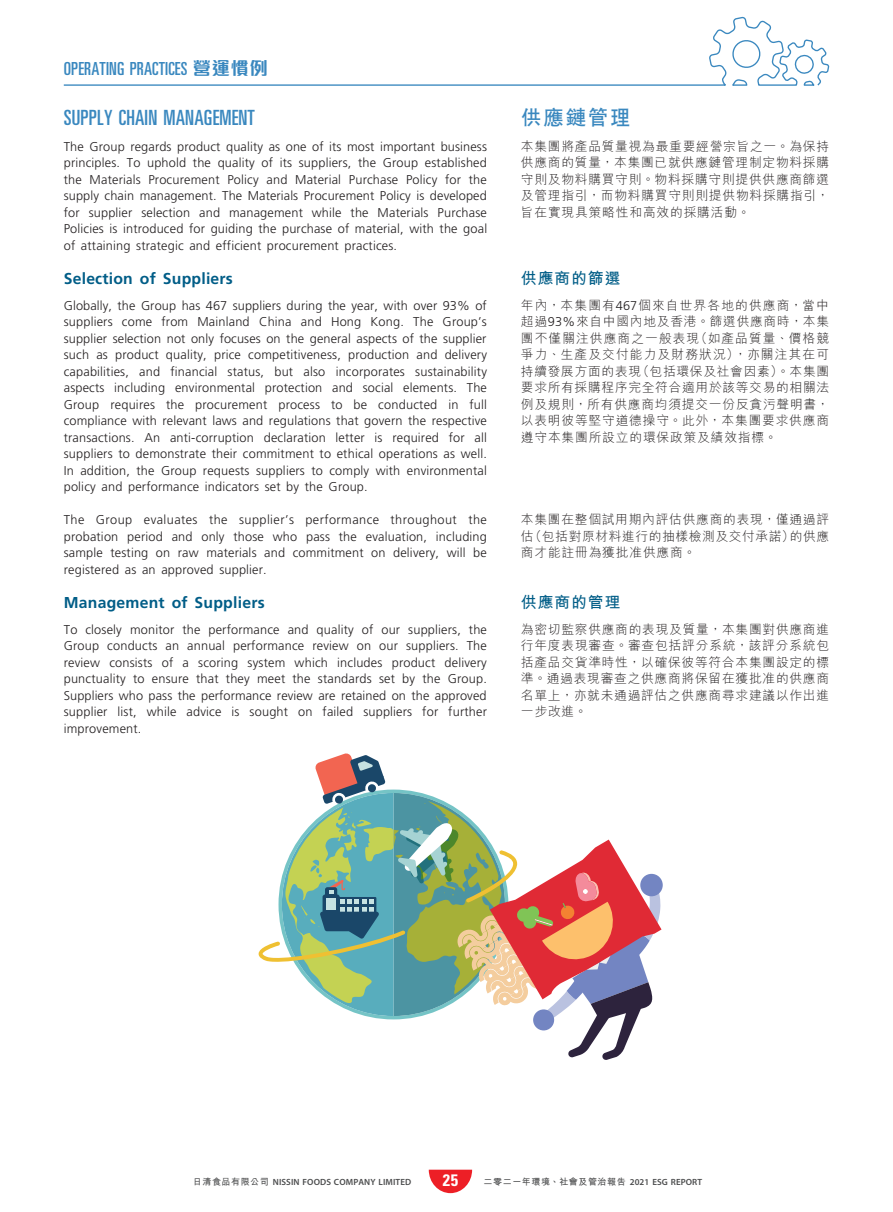
<style>
.page{position:relative;width:893px;height:1212px;background:#fff}
.page>*{position:absolute;margin:0;border:0;box-sizing:border-box;transform-origin:0 0}
._03_H1{font:ultra-condensed 21px "Univers LT Std";letter-spacing:.01em;color:#3a88bf}
._03_H1-2{font:700 21px "C Hei 2 HK";letter-spacing:.06em;color:#3a88bf}
.t1{font:ultra-condensed 18px "Univers LT Std";letter-spacing:.01em;color:#3a88bf}
.t2{font:700 condensed 16.65px "Univers LT Std";color:#fff}
._04___H2{font:700 15.75px "Frutiger LT Std";letter-spacing:.015em;color:#005d87}
._04___H2-2{font:700 15.75px "M Hei HK";letter-spacing:.065em;color:#005d87}
._01_Body_Text{font:300 12.75px/16.5px "Frutiger LT Std";letter-spacing:.015em;color:#231f20;text-align:justify}
._01_Body_Text-2{font:300 12.75px/16.5px "M Hei HK";letter-spacing:.06em;color:#231f20;text-align:justify}
.t3{font:600 9px "Myriad Pro";letter-spacing:.01em;color:#4b4c4d}
.t4{font:700 9px "M Hei HK";letter-spacing:.065em;color:#4b4c4d}
.s1{font-family:"M Finance HK";font-weight:700;font-stretch:normal}
.s2{font-family:"Frutiger LT Std"}
.s3{font-family:"M Hei HK";font-weight:700}
.s4{font-family:"Myriad Pro";font-weight:600}
</style>
<div class="page">
<svg style="left:429px;top:1170px;width:43px;height:23px"></svg>
<svg style="left:63px;top:17px;width:767px;height:69px"></svg>
<svg style="left:640px;top:874px;width:23px;height:22px"></svg>
<svg style="left:259px;top:753px;width:402px;height:307px"></svg>
<h2 class="t1" style="left:64px;top:58px;width:206px">OPERATING PRACTICES <span class="s1">營運慣例</span></h2>
<p class="_03_H1" style="left:64px;top:106px;width:193px">SUPPLY CHAIN MANAGEMENT</p>
<p class="_01_Body_Text" style="left:64px;top:138px;width:425px">The Group regards product quality as one of its most important business principles. To uphold the quality of its suppliers, the Group established the Materials Procurement Policy and Material Purchase Policy for the supply chain management. The Materials Procurement Policy is developed for supplier selection and management while the Materials Purchase Policies is introduced for guiding the purchase of material, with the goal of attaining strategic and efficient procurement practices.</p>
<p class="_04___H2" style="left:64px;top:269px;width:171px">Selection of Suppliers</p>
<p class="_01_Body_Text" style="left:64px;top:297px;width:425px">Globally, the Group has 467 suppliers during the year, with over 93% of suppliers come from Mainland China and Hong Kong. The Group’s supplier selection not only focuses on the general aspects of the supplier such as product quality, price competitiveness, production and delivery capabilities, and financial status, but also incorporates sustainability aspects including environmental protection and social elements. The Group requires the procurement process to be conducted in full compliance with relevant laws and regulations that govern the respective transactions. An anti-corruption declaration letter is required for all suppliers to demonstrate their commitment to ethical operations as well.<br>In addition, the Group requests suppliers to comply with environmental policy and performance indicators set by the Group.</p>
<p class="_01_Body_Text" style="left:64px;top:512px;width:425px">The Group evaluates the supplier’s performance throughout the probation period and only those who pass the evaluation, including sample testing on raw materials and commitment on delivery, will be registered as an approved supplier.</p>
<p class="_04___H2" style="left:64px;top:593px;width:202px">Management of Suppliers</p>
<p class="_01_Body_Text" style="left:64px;top:621px;width:425px">To closely monitor the performance and quality of our suppliers, the Group conducts an annual performance review on our suppliers. The review consists of a scoring system which includes product delivery punctuality to ensure that they meet the standards set by the Group.<br>Suppliers who pass the performance review are retained on the approved supplier list, while advice is sought on failed suppliers for further improvement.</p>
<p class="_03_H1-2" style="left:521px;top:102px;width:111px">供應鏈管理</p>
<p class="_01_Body_Text-2" style="left:521px;top:137px;width:310px">本集團將產品質量視為最重要經營宗旨之一。為保持供應商的質量，本集團已就供應鏈管理制定物料採購守則及物料購買守則。物料採購守則提供供應商篩選及管理指引，而物料購買守則則提供物料採購指引，旨在實現具策略性和高效的採購活動。</p>
<p class="_04___H2-2" style="left:521px;top:267px;width:101px">供應商的篩選</p>
<p class="_01_Body_Text-2" style="left:521px;top:296px;width:310px">年內，本集團有<span class="s2">467</span>個來自世界各地的供應商，當中超過<span class="s2">93%</span>來自中國內地及香港。篩選供應商時，本集團不僅關注供應商之一般表現（如產品質量、價格競爭力、生產及交付能力及財務狀況），亦關注其在可持續發展方面的表現（包括環保及社會因素）。本集團要求所有採購程序完全符合適用於該等交易的相關法例及規則，所有供應商均須提交一份反貪污聲明書，以表明彼等堅守道德操守。此外，本集團要求供應商遵守本集團所設立的環保政策及績效指標。</p>
<p class="_01_Body_Text-2" style="left:521px;top:511px;width:310px">本集團在整個試用期內評估供應商的表現，僅通過評估（包括對原材料進行的抽樣檢測及交付承諾）的供應商才能註冊為獲批准供應商。</p>
<p class="_04___H2-2" style="left:521px;top:591px;width:101px">供應商的管理</p>
<p class="_01_Body_Text-2" style="left:521px;top:620px;width:310px">為密切監察供應商的表現及質量，本集團對供應商進行年度表現審查。審查包括評分系統，該評分系統包括產品交貨準時性，以確保彼等符合本集團設定的標準。通過表現審查之供應商將保留在獲批准的供應商名單上，亦就未通過評估之供應商尋求建議以作出進一步改進。</p>
<p class="t3" style="left:193px;top:1177px;width:220px"><span class="s3">日清食品有限公司</span> NISSIN FOODS COMPANY LIMITED</p>
<h3 class="t2" style="left:443px;top:1170px;width:17px">25</h3>
<p class="t4" style="left:484px;top:1175px;width:220px">二零二一年環境、社會及管治報告 <span class="s4">2021 ESG REPORT</span></p>
</div>
